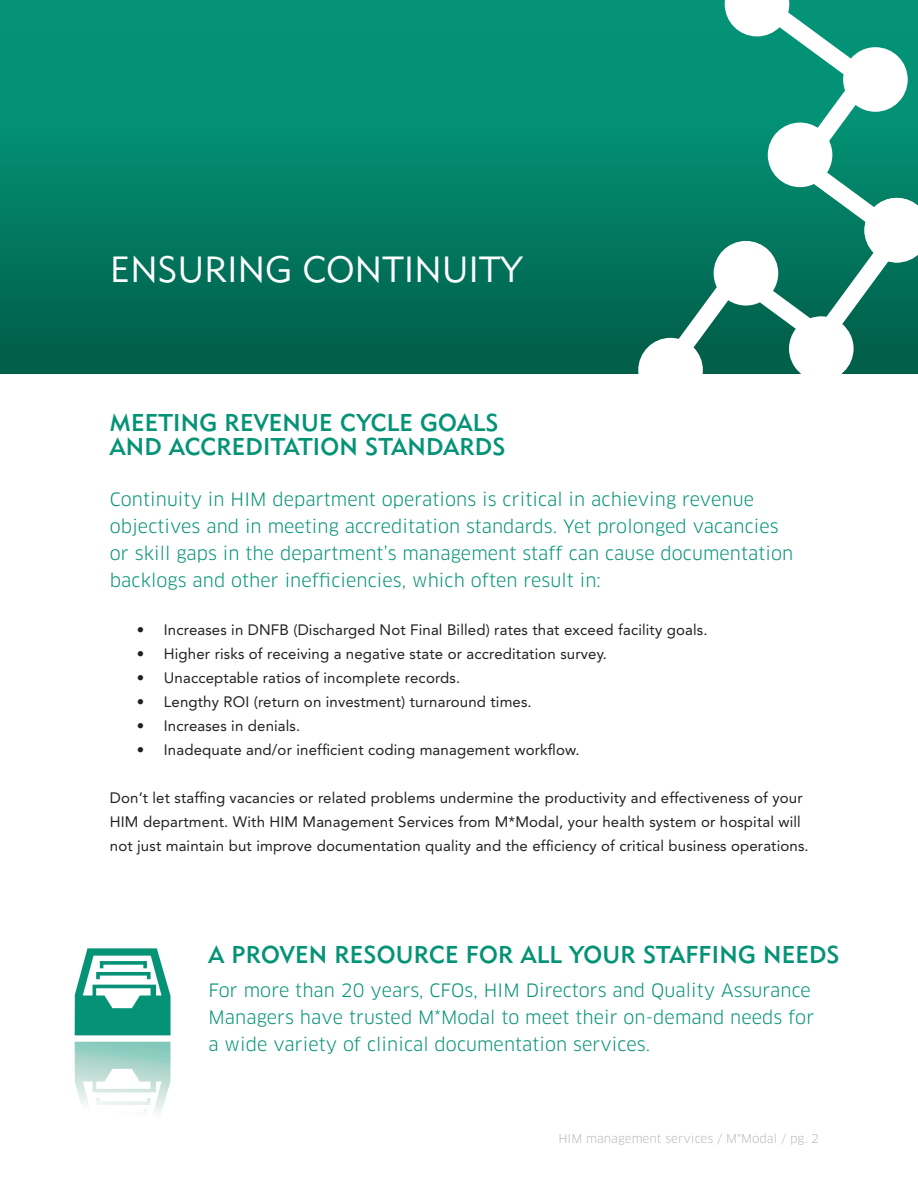
<style>
.page{position:relative;width:918px;height:1188px;background:#fff}
.page>*{position:absolute;margin:0;border:0;box-sizing:border-box;transform-origin:0 0}
.t1{font:36px "Geometric 415 BT Lite A";letter-spacing:.01em;color:#fff}
.t2{font:24px/24px "Geometric 415 BT Medium A";letter-spacing:.01em;color:#049376}
.t3{font:18px/27px "Clan OT";letter-spacing:.005em;color:#049376}
.t4{font:15px/24px "Avenir";letter-spacing:.01em;color:#231f20}
.t5{font:12px "Clan OT";color:#bcbdc0}
</style>
<div class="page">
<div style="left:0;top:0;width:918px;height:374px;background:#049376"></div>
<div style="left:0;top:31px;width:918px;height:343px;background:linear-gradient(to bottom,#049c7e,#015e49)"></div>
<svg style="left:75px;top:948px;width:96px;height:87px"></svg>
<svg style="left:75px;top:1042px;width:96px;height:71px"></svg>
<svg style="left:638px;top:198px;width:280px;height:176px;background:#489484"></svg>
<svg style="left:725px;top:0;width:193px;height:263px"></svg>
<h1 class="t1" style="left:110px;top:248px;width:414px">ENSURING CONTINUITY</h1>
<h2 class="t2" style="left:110px;top:410px;width:397px">MEETING REVENUE CYCLE GOALS<br>AND ACCREDITATION STANDARDS</h2>
<p class="t3" style="left:110px;top:486px;width:685px">Continuity in HIM department operations is critical in achieving revenue objectives and in meeting accreditation standards. Yet prolonged vacancies or skill gaps in the department’s management staff can cause documentation backlogs and other inefficiencies, which often result in:</p>
<p class="t4" style="left:137px;top:618px;width:572px">• Increases in DNFB (Discharged Not Final Billed) rates that exceed facility goals.</p>
<p class="t4" style="left:137px;top:642px;width:472px">• Higher risks of receiving a negative state or accreditation survey.</p>
<p class="t4" style="left:137px;top:666px;width:325px">• Unacceptable ratios of incomplete records.</p>
<p class="t4" style="left:137px;top:690px;width:396px">• Lengthy ROI (return on investment) turnaround times.</p>
<p class="t4" style="left:137px;top:714px;width:165px">• Increases in denials.</p>
<p class="t4" style="left:137px;top:738px;width:444px">• Inadequate and/or inefficient coding management workflow.</p>
<p class="t4" style="left:110px;top:786px;width:700px">Don’t let staffing vacancies or related problems undermine the productivity and effectiveness of your<br>HIM department. With HIM Management Services from M*Modal, your health system or hospital will not just maintain but improve documentation quality and the efficiency of critical business operations.</p>
<h2 class="t2" style="left:208px;top:942px;width:633px">A PROVEN RESOURCE FOR ALL YOUR STAFFING NEEDS</h2>
<p class="t3" style="left:208px;top:977px;width:607px">For more than 20 years, CFOs, HIM Directors and Quality Assurance<br>Managers have trusted M*Modal to meet their on-demand needs for a wide variety of clinical documentation services.</p>
<p class="t5" style="left:558px;top:1132px;width:262px">HIM management services / M*Modal / pg. 2</p>
</div>
